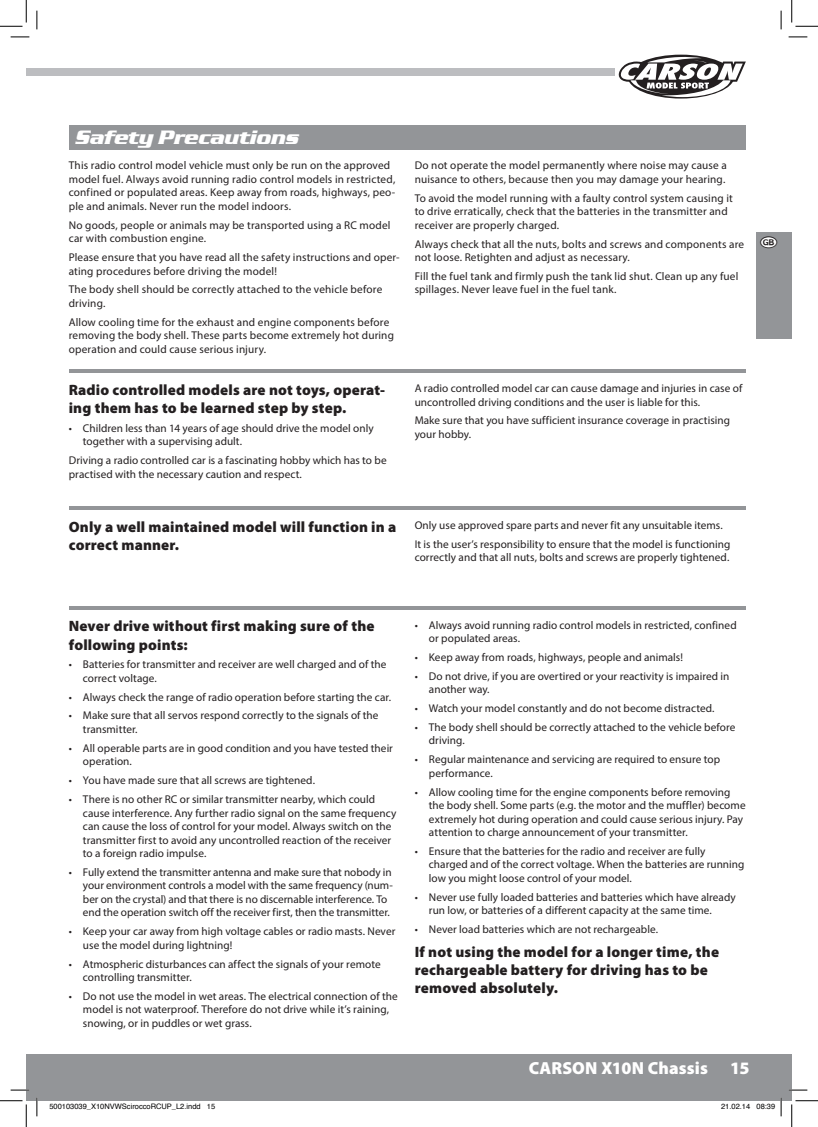
<style>
.page{position:relative;width:818px;height:1127px;background:#fff}
.page>*{position:absolute;margin:0;border:0;box-sizing:border-box;transform-origin:0 0}
.t1{font:italic 20px "Serpentine Becker";letter-spacing:-.005em;color:#fff}
.t2{font:900 17.5px "Myriad Pro";letter-spacing:.01em;color:#fff}
.t3{font:900 15px/18px "Myriad Pro";letter-spacing:.01em;color:#231f20}
.t4{font:11.25px/13.5px "Myriad Pro";letter-spacing:.005em;color:#231f20}
.t5{font:7.5px "Helvetica";color:#000}
</style>
<div class="page">
<div style="left:756px;top:232px;width:36px;height:106px;background:#939598"></div>
<div style="left:26px;top:1054px;width:766px;height:46px;background:#939598"></div>
<div style="left:26px;top:69px;width:588px;height:7px;background:#bcbdc0"></div>
<svg style="left:618px;top:57px;width:128px;height:40px"></svg>
<div style="left:69px;top:125px;width:677px;height:25px;background:#939598"></div>
<hr style="left:69px;top:506px;width:677px;height:3px;background:#939598">
<hr style="left:69px;top:369px;width:677px;height:4px;background:#939598">
<hr style="left:69px;top:606px;width:677px;height:3px;background:#939598">
<svg style="left:11px;top:36px;width:18px;height:2px"></svg>
<svg style="left:788px;top:36px;width:19px;height:2px"></svg>
<svg style="left:11px;top:1089px;width:18px;height:1px"></svg>
<svg style="left:789px;top:1089px;width:18px;height:1px"></svg>
<svg style="left:36px;top:11px;width:2px;height:18px"></svg>
<svg style="left:36px;top:1097px;width:2px;height:18px"></svg>
<svg style="left:780px;top:11px;width:2px;height:18px"></svg>
<svg style="left:0;top:0;width:27px;height:27px"></svg>
<svg style="left:0;top:1100px;width:27px;height:26px"></svg>
<svg style="left:791px;top:0;width:27px;height:27px"></svg>
<svg style="left:791px;top:1100px;width:27px;height:26px"></svg>
<svg style="left:756px;top:1098px;width:26px;height:17px"></svg>
<svg style="left:760px;top:237px;width:17px;height:11px"></svg>
<h1 class="t1" style="left:76px;top:126px;width:225px">Safety Precautions</h1>
<p class="t4" style="left:69px;top:159px;width:328px">This radio control model vehicle must only be run on the approved model fuel. Always avoid running radio control models in restricted, confined or populated areas. Keep away from roads, highways, peo&shy;ple and animals. Never run the model indoors.</p>
<p class="t4" style="left:69px;top:218px;width:323px">No goods, people or animals may be transported using a RC model car with combustion engine.</p>
<p class="t4" style="left:69px;top:250px;width:332px">Please ensure that you have read all the safety instructions and oper&shy;ating procedures before driving the model!</p>
<p class="t4" style="left:69px;top:283px;width:315px">The body shell should be correctly attached to the vehicle before driving.</p>
<p class="t4" style="left:69px;top:315px;width:327px">Allow cooling time for the exhaust and engine components before removing the body shell. These parts become extremely hot during operation and could cause serious injury.</p>
<h3 class="t3" style="left:69px;top:380px;width:318px">Radio controlled models are not toys, operat&shy;ing them has to be learned step by step.</h3>
<p class="t4" style="left:83px;top:421px;width:292px;text-indent:-14px">• Children less than 14 years of age should drive the model only together with a supervising adult.</p>
<p class="t4" style="left:69px;top:453px;width:319px">Driving a radio controlled car is a fascinating hobby which has to be practised with the necessary caution and respect.</p>
<p class="t4" style="left:415px;top:159px;width:314px">Do not operate the model permanently where noise may cause a nuisance to others, because then you may damage your hearing.</p>
<p class="t4" style="left:415px;top:191px;width:320px">To avoid the model running with a faulty control system causing it to drive erratically, check that the batteries in the transmitter and receiver are properly charged.</p>
<p class="t4" style="left:415px;top:237px;width:331px">Always check that all the nuts, bolts and screws and components are not loose. Retighten and adjust as necessary.</p>
<p class="t4" style="left:415px;top:269px;width:325px">Fill the fuel tank and firmly push the tank lid shut. Clean up any fuel spillages. Never leave fuel in the fuel tank.</p>
<p class="t4" style="left:415px;top:381px;width:329px">A radio controlled model car can cause damage and injuries in case of uncontrolled driving conditions and the user is liable for this.</p>
<p class="t4" style="left:415px;top:413px;width:317px">Make sure that you have sufficient insurance coverage in practising your hobby.</p>
<h3 class="t3" style="left:69px;top:517px;width:329px">Only a well maintained model will function in a correct manner.</h3>
<p class="t4" style="left:415px;top:515px;width:317px;line-height:18.8px">Only use approved spare parts and never fit any unsuitable items.<br>It is the user’s responsibility to ensure that the model is functioning</p>
<p class="t4" style="left:415px;top:550px;width:316px">correctly and that all nuts, bolts and screws are properly tightened.</p>
<h3 class="t3" style="left:69px;top:616px;width:307px">Never drive without first making sure of the following points:</h3>
<p class="t4" style="left:83px;top:657px;width:305px;text-indent:-14px">• Batteries for transmitter and receiver are well charged and of the correct voltage.</p>
<p class="t4" style="left:69px;top:689px;width:324px">• Always check the range of radio operation before starting the car.</p>
<p class="t4" style="left:83px;top:708px;width:297px;text-indent:-14px">• Make sure that all servos respond correctly to the signals of the transmitter.</p>
<p class="t4" style="left:83px;top:741px;width:311px;text-indent:-14px">• All operable parts are in good condition and you have tested their operation.</p>
<p class="t4" style="left:69px;top:773px;width:248px">• You have made sure that all screws are tightened.</p>
<p class="t4" style="left:83px;top:792px;width:315px;text-indent:-14px">• There is no other RC or similar transmitter nearby, which could cause interference. Any further radio signal on the same frequency can cause the loss of control for your model. Always switch on the transmitter first to avoid any uncontrolled reaction of the receiver to a foreign radio impulse.</p>
<p class="t4" style="left:83px;top:864px;width:311px;text-indent:-14px">• Fully extend the transmitter antenna and make sure that nobody in your environment controls a model with the same frequency (num&shy;ber on the crystal) and that there is no discernable interference. To end the operation switch off the receiver first, then the transmitter.</p>
<p class="t4" style="left:83px;top:924px;width:314px;text-indent:-14px">• Keep your car away from high voltage cables or radio masts. Never use the model during lightning!</p>
<p class="t4" style="left:83px;top:956px;width:299px;text-indent:-14px">• Atmospheric disturbances can affect the signals of your remote controlling transmitter.</p>
<p class="t4" style="left:83px;top:988px;width:316px;text-indent:-14px">• Do not use the model in wet areas. The electrical connection of the model is not waterproof. Therefore do not drive while it’s raining, snowing, or in puddles or wet grass.</p>
<p class="t4" style="left:429px;top:617px;width:309px;text-indent:-14px">• Always avoid running radio control models in restricted, confined or populated areas.</p>
<p class="t4" style="left:415px;top:650px;width:270px">• Keep away from roads, highways, people and animals!</p>
<p class="t4" style="left:429px;top:669px;width:302px;text-indent:-14px">• Do not drive, if you are overtired or your reactivity is impaired in another way.</p>
<p class="t4" style="left:415px;top:701px;width:301px">• Watch your model constantly and do not become distracted.</p>
<p class="t4" style="left:429px;top:720px;width:308px;text-indent:-14px">• The body shell should be correctly attached to the vehicle before driving.</p>
<p class="t4" style="left:429px;top:752px;width:293px;text-indent:-14px">• Regular maintenance and servicing are required to ensure top performance.</p>
<p class="t4" style="left:429px;top:784px;width:318px;text-indent:-14px">• Allow cooling time for the engine components before removing the body shell. Some parts (e.g. the motor and the muffler) become extremely hot during operation and could cause serious injury. Pay attention to charge announcement of your transmitter.</p>
<p class="t4" style="left:429px;top:844px;width:317px;text-indent:-14px">• Ensure that the batteries for the radio and receiver are fully charged and of the correct voltage. When the batteries are running low you might loose control of your model.</p>
<p class="t4" style="left:429px;top:889px;width:308px;text-indent:-14px">• Never use fully loaded batteries and batteries which have already run low, or batteries of a different capacity at the same time.</p>
<p class="t4" style="left:415px;top:922px;width:245px">• Never load batteries which are not rechargeable.</p>
<h3 class="t3" style="left:415px;top:941px;width:306px">If not using the model for a longer time, the rechargeable battery for driving has to be removed absolutely.</h3>
<h2 class="t2" style="left:529px;top:1056px;width:181px">CARSON X10N Chassis</h2>
<h2 class="t2" style="left:730px;top:1056px;width:21px">15</h2>
<p class="t5" style="left:49px;top:1100px;width:167px">500103039_X10NVWSciroccoRCUP_L2.indd 15</p>
<p class="t5" style="left:721px;top:1100px;width:56px">21.02.14 08:39</p>
</div>
